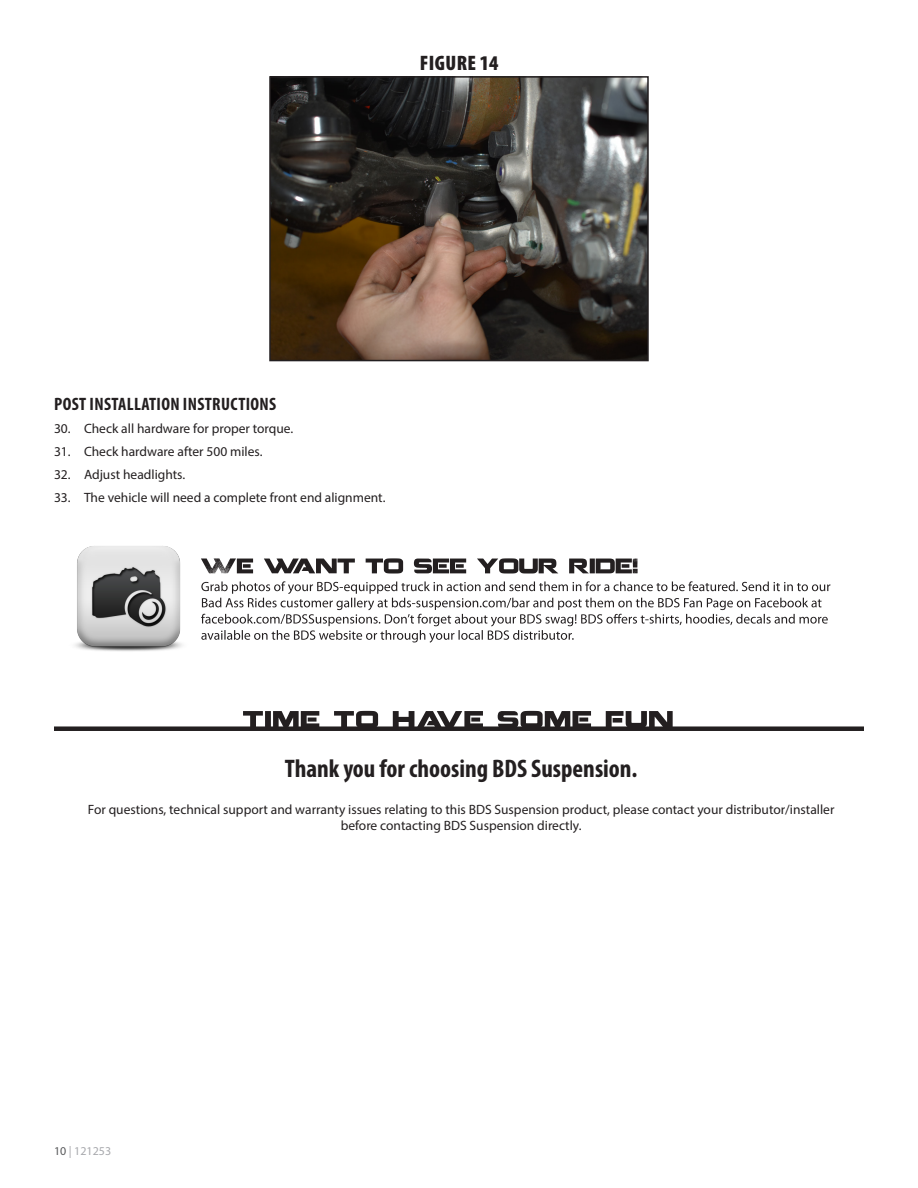
<style>
.page{position:relative;width:918px;height:1188px;background:#fff}
.page>*{position:absolute;margin:0;border:0;box-sizing:border-box;transform-origin:0 0}
.t1{font:700 condensed 25.5px "Myriad Pro";color:#231f20}
.Photo-Caption{font:900 condensed 21px "Myriad Pro";letter-spacing:.02em;color:#231f20}
.Subhead{font:700 condensed 18px "Myriad Pro";letter-spacing:.02em;color:#231f20}
.t2{font:13.5px/16.2px "Myriad Pro";color:#231f20;text-align:center}
.t3{font:12px "Myriad Pro";color:#a8a9ad}
.s1{color:#57585a}
</style>
<div class="page">
<img style="left:272px;top:79px;width:374px;height:279px">
<div style="left:269px;top:76px;width:380px;height:285px;border:2px solid #231f20"></div>
<img style="left:75px;top:546px;width:107px;height:105px">
<svg style="left:201px;top:581px;width:629px;height:62px"></svg>
<svg style="left:201px;top:558px;width:437px;height:16px"></svg>
<svg style="left:243px;top:711px;width:430px;height:15px"></svg>
<div style="left:54px;top:726px;width:810px;height:5px;background:#231f20"></div>
<p class="Photo-Caption" style="left:420px;top:49px;width:80px">FIGURE 14</p>
<p class="Subhead" style="left:54px;top:393px;width:224px">POST INSTALLATION INSTRUCTIONS</p>
<p class="t2" style="left:54px;top:420px;width:241px">30. Check all hardware for proper torque.</p>
<p class="t2" style="left:54px;top:443px;width:210px">31. Check hardware after 500 miles.</p>
<p class="t2" style="left:54px;top:466px;width:133px">32. Adjust headlights.</p>
<p class="t2" style="left:54px;top:489px;width:333px">33. The vehicle will need a complete front end alignment.</p>
<p class="t1" style="left:285px;top:753px;width:354px">Thank you for choosing BDS Suspension.</p>
<p class="t2" style="left:88px;top:801px;width:748px">For questions, technical support and warranty issues relating to this BDS Suspension product, please contact your distributor/installer before contacting BDS Suspension directly.</p>
<p class="t3" style="left:54px;top:1143px;width:59px"><span class="s1">10</span> | 121253</p>
</div>
